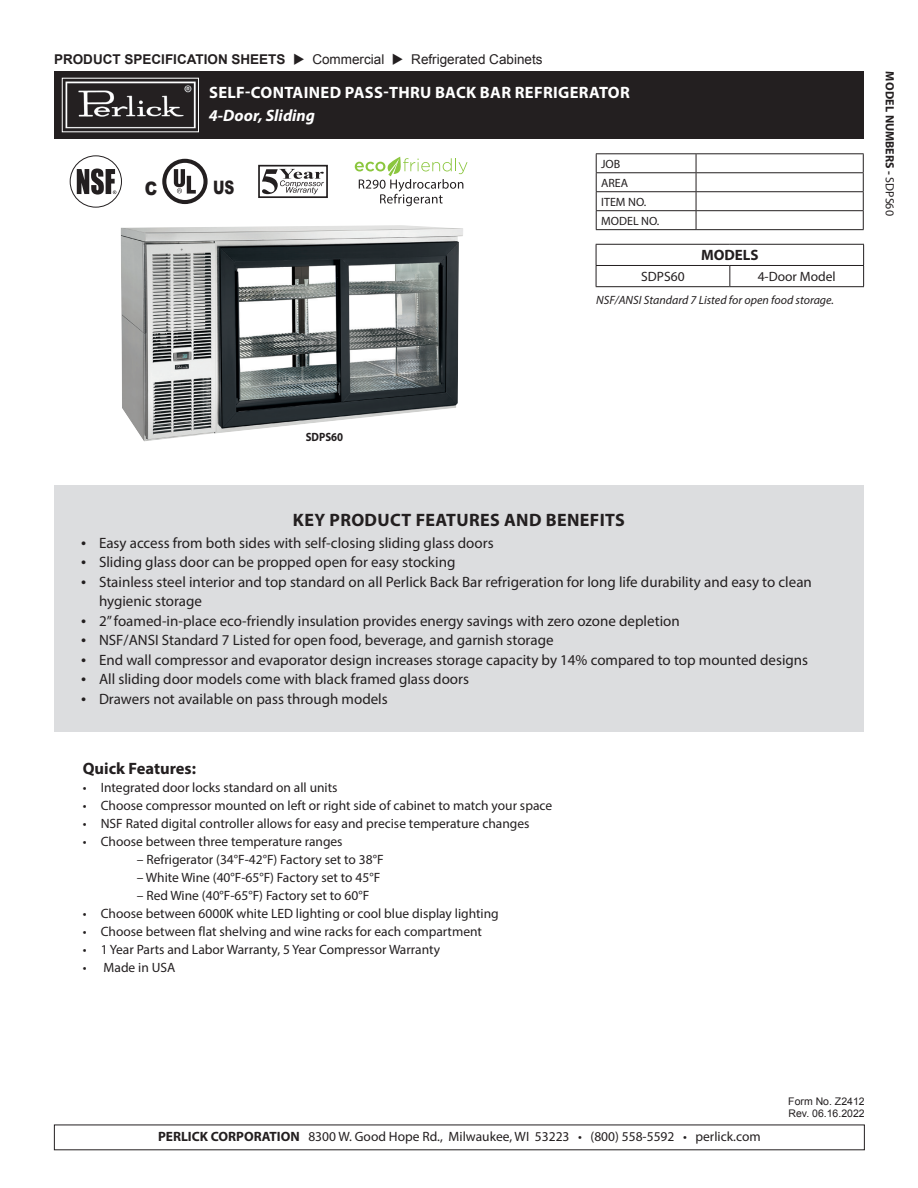
<style>
.page{position:relative;width:918px;height:1188px;background:#fff}
.page>*{position:absolute;margin:0;border:0;box-sizing:border-box;transform-origin:0 0}
.t1{font:900 18.45px "Arial";color:#231f20;scale:.74 1}
.t2{font:900 18.45px "Arial";color:#231f20;scale:.87 1}
.t3{font:700 18px "Myriad Pro";letter-spacing:.02em;color:#231f20}
.t4{font:700 16.5px "Myriad Pro";letter-spacing:.02em;color:#fff}
.t5{font:italic 700 16.5px "Myriad Pro";color:#fff}
.t6{font:700 16.5px "Myriad Pro";color:#231f20}
.t7{font:15px/19.5px "Myriad Pro";color:#231f20}
.t8{font:700 15px "Myriad Pro";color:#231f20}
.t9{font:13.5px "Myriad Pro";color:#231f20}
.t10{font:13.5px "Arial";color:#231f20}
.t11{font:italic 12px "Myriad Pro";color:#231f20}
.t12{font:12px "Myriad Pro";color:#231f20}
.t13{font:700 12px "Myriad Pro";color:#231f20}
.t14{font:700 12px "Myriad Pro";color:#231f20;scale:.9 1}
.t15{font:10.5px "Arial";color:#231f20}
.s1{font-weight:700}
.s2{font-weight:400}
.s3{font-size:18px}
</style>
<div class="page">
<img style="left:121px;top:225px;width:342px;height:216px">
<div style="left:54px;top:485px;width:810px;height:246px;background:#dcdddf"></div>
<div style="left:54px;top:71px;width:810px;height:68px;background:#231f20"></div>
<img style="left:65px;top:81px;width:131px;height:48px">
<hr style="left:596px;top:153px;width:100px;height:1px;background:#231f20">
<hr style="left:696px;top:153px;width:168px;height:1px;background:#231f20">
<hr style="left:596px;top:172px;width:100px;height:1px;background:#231f20">
<hr style="left:696px;top:172px;width:168px;height:1px;background:#231f20">
<hr style="left:596px;top:191px;width:100px;height:1px;background:#231f20">
<hr style="left:696px;top:191px;width:168px;height:1px;background:#231f20">
<hr style="left:596px;top:210px;width:100px;height:1px;background:#231f20">
<svg style="left:596px;top:154px;width:1px;height:75px"></svg>
<hr style="left:696px;top:210px;width:168px;height:1px;background:#231f20">
<svg style="left:696px;top:154px;width:1px;height:75px"></svg>
<svg style="left:863px;top:154px;width:1px;height:75px"></svg>
<hr style="left:596px;top:229px;width:100px;height:1px;background:#231f20">
<hr style="left:696px;top:229px;width:168px;height:1px;background:#231f20">
<div style="left:70px;top:155px;width:52px;height:52px;border:1px solid #231f20;border-radius:50%"></div>
<svg style="left:77px;top:169px;width:39px;height:26px"></svg>
<hr style="left:596px;top:244px;width:134px;height:1px;background:#231f20">
<hr style="left:730px;top:244px;width:134px;height:1px;background:#231f20">
<hr style="left:596px;top:265px;width:134px;height:1px;background:#231f20">
<svg style="left:596px;top:245px;width:1px;height:41px"></svg>
<hr style="left:730px;top:265px;width:134px;height:1px;background:#231f20">
<svg style="left:729px;top:266px;width:1px;height:20px"></svg>
<svg style="left:863px;top:245px;width:1px;height:41px"></svg>
<hr style="left:596px;top:286px;width:134px;height:1px;background:#231f20">
<hr style="left:730px;top:286px;width:134px;height:1px;background:#231f20">
<svg style="left:162px;top:159px;width:46px;height:45px"></svg>
<svg style="left:262px;top:169px;width:62px;height:25px"></svg>
<div style="left:258px;top:165px;width:70px;height:33px;border:2px solid #231f20"></div>
<svg style="left:355px;top:157px;width:113px;height:49px"></svg>
<p class="t10" style="left:54px;top:51px;width:490px"><span class="s1">PRODUCT SPECIFICATION SHEETS</span> ◆ Commercial ◆ Refrigerated Cabinets</p>
<p class="t4" style="left:209px;top:82px;width:422px">SELF-CONTAINED PASS-THRU BACK BAR REFRIGERATOR</p>
<p class="t5" style="left:209px;top:104px;width:108px">4-Door, Sliding</p>
<p class="t2" style="left:145px;top:175px;width:16px">C</p>
<p class="t1" style="left:213px;top:174px;width:30px">US</p>
<p class="t12" style="left:601px;top:156px;width:21px">JOB</p>
<p class="t12" style="left:601px;top:175px;width:29px">AREA</p>
<p class="t12" style="left:601px;top:194px;width:47px">ITEM NO.</p>
<p class="t12" style="left:601px;top:213px;width:60px">MODEL NO.</p>
<p class="t8" style="left:701px;top:246px;width:59px">MODELS</p>
<p class="t9" style="left:641px;top:268px;width:45px">SDPS60</p>
<p class="t9" style="left:758px;top:268px;width:80px">4-Door Model</p>
<p class="t11" style="left:596px;top:293px;width:239px">NSF/ANSI Standard 7 Listed for open food storage.</p>
<p class="t13" style="left:898px;top:71px;width:146px;rotate:90deg">MODEL NUMBERS - <span class="s2">SDPS60</span></p>
<p class="t14" style="left:306px;top:429px;width:43px">SDPS60</p>
<p class="t3" style="left:293px;top:508px;width:334px">KEY PRODUCT FEATURES AND BENEFITS</p>
<p class="t7" style="left:81px;top:533px;width:414px"><span class="s3">•</span> Easy access from both sides with self-closing sliding glass doors</p>
<p class="t7" style="left:81px;top:552px;width:376px"><span class="s3">•</span> Sliding glass door can be propped open for easy stocking</p>
<p class="t7" style="left:99px;top:572px;width:714px;text-indent:-18px"><span class="s3">•</span> Stainless steel interior and top standard on all Perlick Back Bar refrigeration for long life durability and easy to clean hygienic storage</p>
<p class="t7" style="left:81px;top:611px;width:600px"><span class="s3">•</span> 2” foamed-in-place eco-friendly insulation provides energy savings with zero ozone depletion</p>
<p class="t7" style="left:81px;top:630px;width:474px"><span class="s3">•</span> NSF/ANSI Standard 7 Listed for open food, beverage, and garnish storage</p>
<p class="t7" style="left:81px;top:650px;width:729px"><span class="s3">•</span> End wall compressor and evaporator design increases storage capacity by 14% compared to top mounted designs</p>
<p class="t7" style="left:81px;top:669px;width:390px"><span class="s3">•</span> All sliding door models come with black framed glass doors</p>
<p class="t7" style="left:81px;top:689px;width:308px"><span class="s3">•</span> Drawers not available on pass through models</p>
<p class="t6" style="left:83px;top:758px;width:115px">Quick Features:</p>
<p class="t9" style="left:83px;top:779px;width:256px">• Integrated door locks standard on all units</p>
<p class="t9" style="left:83px;top:797px;width:471px">• Choose compressor mounted on left or right side of cabinet to match your space</p>
<p class="t9" style="left:83px;top:815px;width:448px">• NSF Rated digital controller allows for easy and precise temperature changes</p>
<p class="t9" style="left:83px;top:833px;width:261px">• Choose between three temperature ranges</p>
<p class="t9" style="left:137px;top:851px;width:248px">– Refrigerator (34°F-42°F) Factory set to 38°F</p>
<p class="t9" style="left:137px;top:869px;width:245px">– White Wine (40°F-65°F) Factory set to 45°F</p>
<p class="t9" style="left:137px;top:887px;width:234px">– Red Wine (40°F-65°F) Factory set to 60°F</p>
<p class="t9" style="left:83px;top:905px;width:418px">• Choose between 6000K white LED lighting or cool blue display lighting</p>
<p class="t9" style="left:83px;top:923px;width:401px">• Choose between flat shelving and wine racks for each compartment</p>
<p class="t9" style="left:83px;top:941px;width:359px">• 1 Year Parts and Labor Warranty, 5 Year Compressor Warranty</p>
<p class="t9" style="left:83px;top:959px;width:94px">• Made in USA</p>
<p class="t9" style="left:158px;top:1128px;width:604px"><span class="s1">PERLICK CORPORATION</span> 8300 W. Good Hope Rd., Milwaukee, WI 53223 • (800) 558-5592 • perlick.com</p>
<p class="t15" style="left:788px;top:1094px;width:78px">Form No. Z2412</p>
<p class="t15" style="left:788px;top:1107px;width:78px">Rev. 06.16.2022</p>
</div>
